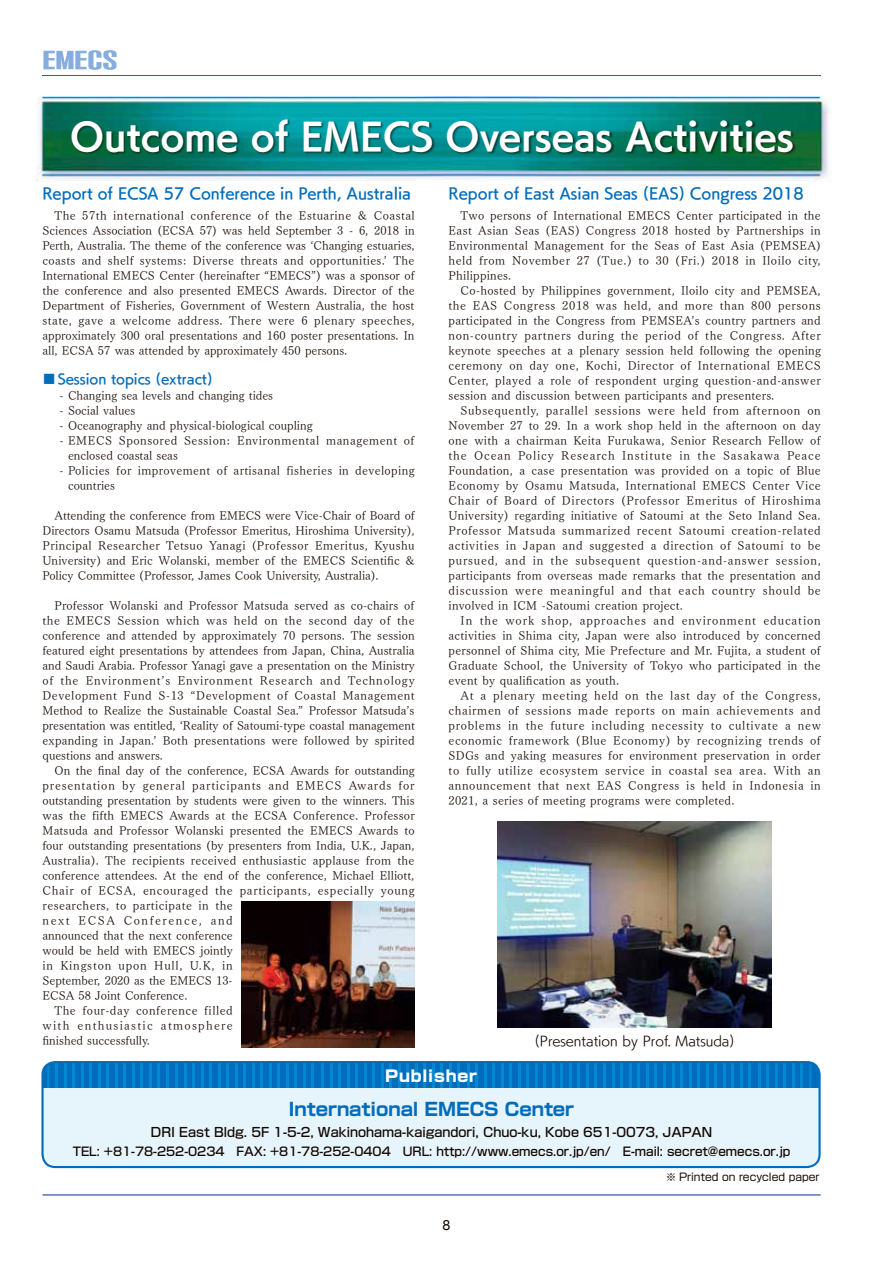
<style>
.page{position:relative;width:893px;height:1263px;background:#fff}
.page>*{position:absolute;margin:0;border:0;box-sizing:border-box;transform-origin:0 0}
.t1{font:36px "UD Kakugo Small Pr 6 N B";color:#fff}
.t2{font:700 18px "Shin Go Pro";letter-spacing:-.005em;color:#006cbc}
.t3{font:800 15.9px "Shin Go Pro";letter-spacing:.05em;color:#fff}
.t4{font:15px "UD Kakugo Small Pr 6 N DB";color:#006cbc}
.t5{font:14.25px "Helvetica Neue";color:#140700}
.t6{font:13.5px "UD Kakugo Small Pr 6 N R";color:#140700}
.t7{font:13.5px "UD Kakugo Small Pr 6 N DB";color:#006cbc}
.t8{font:500 12.75px "Shin Go Pro";color:#140700}
.t9{font:12px/15px "Tsuku Min Pr 5 N L";letter-spacing:.02em;color:#140700;text-align:justify}
.t10{font:12px "Tsuku Min Pr 5 N L";color:#140700}
.t11{font:500 12px "Shin Go Pro";color:#140700}
.t12{font:12px/15px "Tsuku Min Pr 5 N L";letter-spacing:.045em;color:#140700}
.t13{font:12px "Tsuku Min Pr 5 N L";letter-spacing:.07em;color:#140700}
.t14{font:12px "Tsuku Min Pr 5 N L";letter-spacing:.055em;color:#140700}
.t15{font:12px "Tsuku Min Pr 5 N L";letter-spacing:.04em;color:#140700}
.t16{font:12px "Tsuku Min Pr 5 N L";letter-spacing:.11em;color:#140700}
.t17{font:12px "Tsuku Min Pr 5 N L";letter-spacing:.13em;color:#140700}
.t18{font:10.65px "Shin Go Pro";color:#140700}
</style>
<div class="page">
<img style="left:36px;top:97px;width:795px;height:85px">
<hr style="left:43px;top:1195px;width:778px;height:1px;background:#003285">
<hr style="left:43px;top:76px;width:778px;height:1px;background:#006cbc">
<svg style="left:43px;top:50px;width:74px;height:20px"></svg>
<svg style="left:41px;top:1061px;width:780px;height:107px;background:#a7d0eb"></svg>
<img style="left:497px;top:822px;width:275px;height:205px">
<img style="left:241px;top:901px;width:174px;height:146px">
<div style="left:72px;top:118px;width:724px;height:38px;background:#140700;opacity:.6"></div>
<h1 class="t1" style="left:70px;top:116px;width:725px">Outcome of EMECS Overseas Activities</h1>
<p class="t4" style="left:43px;top:185px;width:370px">Report of ECSA 57 Conference in Perth, Australia</p>
<p class="t9" style="left:43px;top:206px;width:374px;text-indent:12px">The 57th international conference of the Estuarine &amp; Coastal Sciences Association (ECSA 57) was held September 3 - 6, 2018 in Perth, Australia. The theme of the conference was ‘Changing estuaries, coasts and shelf systems: Diverse threats and opportunities.’ The International EMECS Center (hereinafter “EMECS”) was a sponsor of the conference and also presented EMECS Awards. Director of the Department of Fisheries, Government of Western Australia, the host state, gave a welcome address. There were 6 plenary speeches, approximately 300 oral presentations and 160 poster presentations. In all, ECSA 57 was attended by approximately 450 persons.</p>
<p class="t7" style="left:43px;top:372px;width:172px">■Session topics (extract)</p>
<p class="t10" style="left:60px;top:384px;width:215px">- Changing sea levels and changing tides</p>
<p class="t10" style="left:60px;top:399px;width:77px">- Social values</p>
<p class="t10" style="left:60px;top:414px;width:254px">- Oceanography and physical-biological coupling</p>
<p class="t12" style="left:68px;top:431px;width:348px;text-indent:-9px">- EMECS Sponsored Session: Environmental management of enclosed coastal seas</p>
<p class="t9" style="left:68px;top:461px;width:348px;text-indent:-9px">- Policies for improvement of artisanal fisheries in developing countries</p>
<p class="t9" style="left:43px;top:506px;width:374px;text-indent:12px">Attending the conference from EMECS were Vice-Chair of Board of Directors Osamu Matsuda (Professor Emeritus, Hiroshima University), Principal Researcher Tetsuo Yanagi (Professor Emeritus, Kyushu University) and Eric Wolanski, member of the EMECS Scientific &amp; Policy Committee (Professor, James Cook University, Australia).</p>
<p class="t9" style="left:43px;top:596px;width:374px;text-indent:12px">Professor Wolanski and Professor Matsuda served as co-chairs of the EMECS Session which was held on the second day of the conference and attended by approximately 70 persons. The session featured eight presentations by attendees from Japan, China, Australia and Saudi Arabia. Professor Yanagi gave a presentation on the Ministry of the Environment’s Environment Research and Technology Development Fund S-13 “Development of Coastal Management Method to Realize the Sustainable Coastal Sea.” Professor Matsuda’s presentation was entitled, ‘Reality of Satoumi-type coastal management expanding in Japan.’ Both presentations were followed by spirited questions and answers.</p>
<p class="t10" style="left:55px;top:759px;width:361px">On the final day of the conference, ECSA Awards for outstanding</p>
<p class="t13" style="left:43px;top:774px;width:374px">presentation by general participants and EMECS Awards for</p>
<p class="t10" style="left:43px;top:789px;width:374px">outstanding presentation by students were given to the winners. This</p>
<p class="t9" style="left:43px;top:806px;width:374px">was the fifth EMECS Awards at the ECSA Conference. Professor</p>
<p class="t9" style="left:43px;top:821px;width:374px">Matsuda and Professor Wolanski presented the EMECS Awards to</p>
<p class="t10" style="left:43px;top:834px;width:374px">four outstanding presentations (by presenters from India, U.K., Japan,</p>
<p class="t9" style="left:43px;top:851px;width:373px">Australia). The recipients received enthusiastic applause from the</p>
<p class="t9" style="left:43px;top:866px;width:373px">conference attendees. At the end of the conference, Michael Elliott,</p>
<p class="t14" style="left:43px;top:879px;width:374px">Chair of ECSA, encouraged the participants, especially young</p>
<p class="t15" style="left:43px;top:894px;width:192px">researchers, to participate in the</p>
<p class="t17" style="left:43px;top:909px;width:192px">next ECSA Conference, and</p>
<p class="t10" style="left:43px;top:924px;width:192px">announced that the next conference</p>
<p class="t10" style="left:43px;top:939px;width:192px">would be held with EMECS jointly</p>
<p class="t13" style="left:43px;top:954px;width:192px">in Kingston upon Hull, U.K, in</p>
<p class="t10" style="left:43px;top:969px;width:192px">September, 2020 as the EMECS 13-</p>
<p class="t10" style="left:43px;top:984px;width:147px">ECSA 58 Joint Conference.</p>
<p class="t12" style="left:55px;top:1001px;width:180px">The four-day conference filled</p>
<p class="t16" style="left:43px;top:1014px;width:192px">with enthusiastic atmosphere</p>
<p class="t10" style="left:43px;top:1029px;width:109px">finished successfully.</p>
<p class="t4" style="left:449px;top:185px;width:357px">Report of East Asian Seas (EAS) Congress 2018</p>
<p class="t9" style="left:449px;top:206px;width:374px;text-indent:12px">Two persons of International EMECS Center participated in the East Asian Seas (EAS) Congress 2018 hosted by Partnerships in Environmental Management for the Seas of East Asia (PEMSEA) held from November 27 (Tue.) to 30 (Fri.) 2018 in Iloilo city, Philippines.</p>
<p class="t9" style="left:449px;top:281px;width:374px;text-indent:12px">Co-hosted by Philippines government, Iloilo city and PEMSEA, the EAS Congress 2018 was held, and more than 800 persons participated in the Congress from PEMSEA’s country partners and non-country partners during the period of the Congress. After keynote speeches at a plenary session held following the opening ceremony on day one, Kochi, Director of International EMECS Center, played a role of respondent urging question-and-answer session and discussion between participants and presenters.</p>
<p class="t9" style="left:449px;top:401px;width:374px;text-indent:12px">Subsequently, parallel sessions were held from afternoon on November 27 to 29. In a work shop held in the afternoon on day one with a chairman Keita Furukawa, Senior Research Fellow of the Ocean Policy Research Institute in the Sasakawa Peace Foundation, a case presentation was provided on a topic of Blue Economy by Osamu Matsuda, International EMECS Center Vice Chair of Board of Directors (Professor Emeritus of Hiroshima University) regarding initiative of Satoumi at the Seto Inland Sea.<br>Professor Matsuda summarized recent Satoumi creation-related activities in Japan and suggested a direction of Satoumi to be pursued, and in the subsequent question-and-answer session, participants from overseas made remarks that the presentation and discussion were meaningful and that each country should be involved in ICM -Satoumi creation project.</p>
<p class="t9" style="left:449px;top:611px;width:374px;text-indent:12px">In the work shop, approaches and environment education activities in Shima city, Japan were also introduced by concerned personnel of Shima city, Mie Prefecture and Mr. Fujita, a student of Graduate School, the University of Tokyo who participated in the event by qualification as youth.</p>
<p class="t9" style="left:449px;top:686px;width:374px;text-indent:12px">At a plenary meeting held on the last day of the Congress, chairmen of sessions made reports on main achievements and problems in the future including necessity to cultivate a new economic framework (Blue Economy) by recognizing trends of SDGs and yaking measures for environment preservation in order to fully utilize ecosystem service in coastal sea area. With an announcement that next EAS Congress is held in Indonesia in 2021, a series of meeting programs were completed.</p>
<p class="t6" style="left:535px;top:1033px;width:202px">(Presentation by Prof. Matsuda)</p>
<h3 class="t3" style="left:385px;top:1064px;width:94px">Publisher</h3>
<h2 class="t2" style="left:289px;top:1095px;width:287px">International EMECS Center</h2>
<p class="t8" style="left:151px;top:1122px;width:563px">DRI East Bldg. 5F 1-5-2, Wakinohama-kaigandori, Chuo-ku, Kobe 651-0073, JAPAN</p>
<p class="t11" style="left:73px;top:1141px;width:719px">TEL: +81-78-252-0234　FAX: +81-78-252-0404　URL: http://www.emecs.or.jp/en/　E-mail: secret@emecs.or.jp</p>
<p class="t18" style="left:666px;top:1168px;width:155px">※ Printed on recycled paper</p>
<p class="t5" style="left:442px;top:1214px;width:9px">8</p>
</div>
